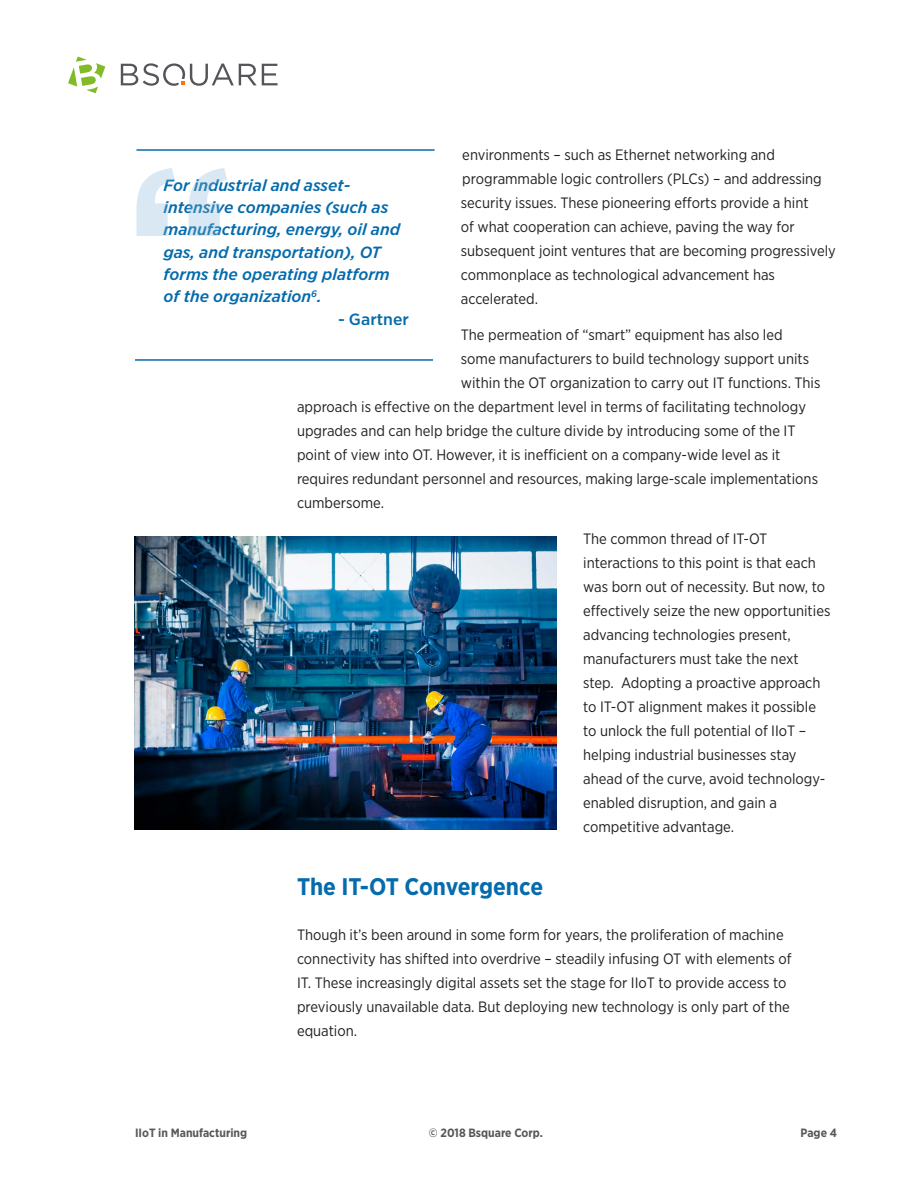
<style>
.page{position:relative;width:918px;height:1188px;background:#fff}
.page>*{position:absolute;margin:0;border:0;box-sizing:border-box;transform-origin:0 0}
.Heading_2{font:700 24px "Gotham Narrow";color:#056bac}
.Bullet_List{font:italic 500 16.2px/22.4px "Gotham Narrow";color:#056bac;scale:1.11 1}
.Bullet_List-2{font:500 16.2px "Gotham Narrow";color:#056bac;scale:1.11 1}
.t1{font:15px/24px "Gotham Narrow";color:#231f20}
.t2{font:700 12px "Gotham Narrow";color:#57585a}
</style>
<div class="page">
<svg style="left:121px;top:63px;width:157px;height:23px"></svg>
<svg style="left:68px;top:57px;width:37px;height:36px"></svg>
<hr style="left:136px;top:149px;width:299px;height:2px;background:#056bac">
<hr style="left:135px;top:359px;width:298px;height:2px;background:#056bac">
<svg style="left:137px;top:168px;width:90px;height:68px"></svg>
<img style="left:134px;top:536px;width:422px;height:294px">
<p class="t1" style="left:461px;top:143px;width:377px">environments – such as Ethernet networking and programmable logic controllers (PLCs) – and addressing security issues. These pioneering efforts provide a hint<br>of what cooperation can achieve, paving the way for subsequent joint ventures that are becoming progressively commonplace as technological advancement has accelerated.</p>
<p class="t1" style="left:461px;top:323px;width:323px">The permeation of “smart” equipment has also led</p>
<p class="t1" style="left:461px;top:347px;width:350px">some manufacturers to build technology support units</p>
<p class="t1" style="left:461px;top:371px;width:361px">within the OT organization to carry out IT functions. This</p>
<p class="t1" style="left:297px;top:395px;width:511px">approach is effective on the department level in terms of facilitating technology</p>
<p class="t1" style="left:297px;top:419px;width:500px">upgrades and can help bridge the culture divide by introducing some of the IT</p>
<p class="t1" style="left:297px;top:443px;width:485px">point of view into OT. However, it is inefficient on a company-wide level as it</p>
<p class="t1" style="left:297px;top:467px;width:523px">requires redundant personnel and resources, making large-scale implementations</p>
<p class="t1" style="left:297px;top:491px;width:89px">cumbersome.</p>
<p class="t1" style="left:583px;top:527px;width:249px">The common thread of IT-OT interactions to this point is that each was born out of necessity. But now, to effectively seize the new opportunities advancing technologies present, manufacturers must take the next step. Adopting a proactive approach to IT-OT alignment makes it possible to unlock the full potential of IIoT – helping industrial businesses stay ahead of the curve, avoid technology&shy;enabled disruption, and gain a competitive advantage.</p>
<p class="Bullet_List" style="left:164px;top:174px;width:215px">For industrial and asset&shy;intensive companies (such as manufacturing, energy, oil and gas, and transportation), OT forms the operating platform of the organization<sup>6</sup>.</p>
<p class="Bullet_List-2" style="left:338px;top:309px;width:65px">- Gartner</p>
<p class="Heading_2" style="left:297px;top:872px;width:248px">The IT-OT Convergence</p>
<p class="t1" style="left:297px;top:922px;width:496px">Though it’s been around in some form for years, the proliferation of machine connectivity has shifted into overdrive – steadily infusing OT with elements of IT. These increasingly digital assets set the stage for IIoT to provide access to previously unavailable data. But deploying new technology is only part of the equation.</p>
<p class="t2" style="left:135px;top:1125px;width:114px">IIoT in Manufacturing</p>
<p class="t2" style="left:429px;top:1125px;width:116px">© 2018 Bsquare Corp.</p>
<p class="t2" style="left:801px;top:1125px;width:38px">Page 4</p>
</div>
